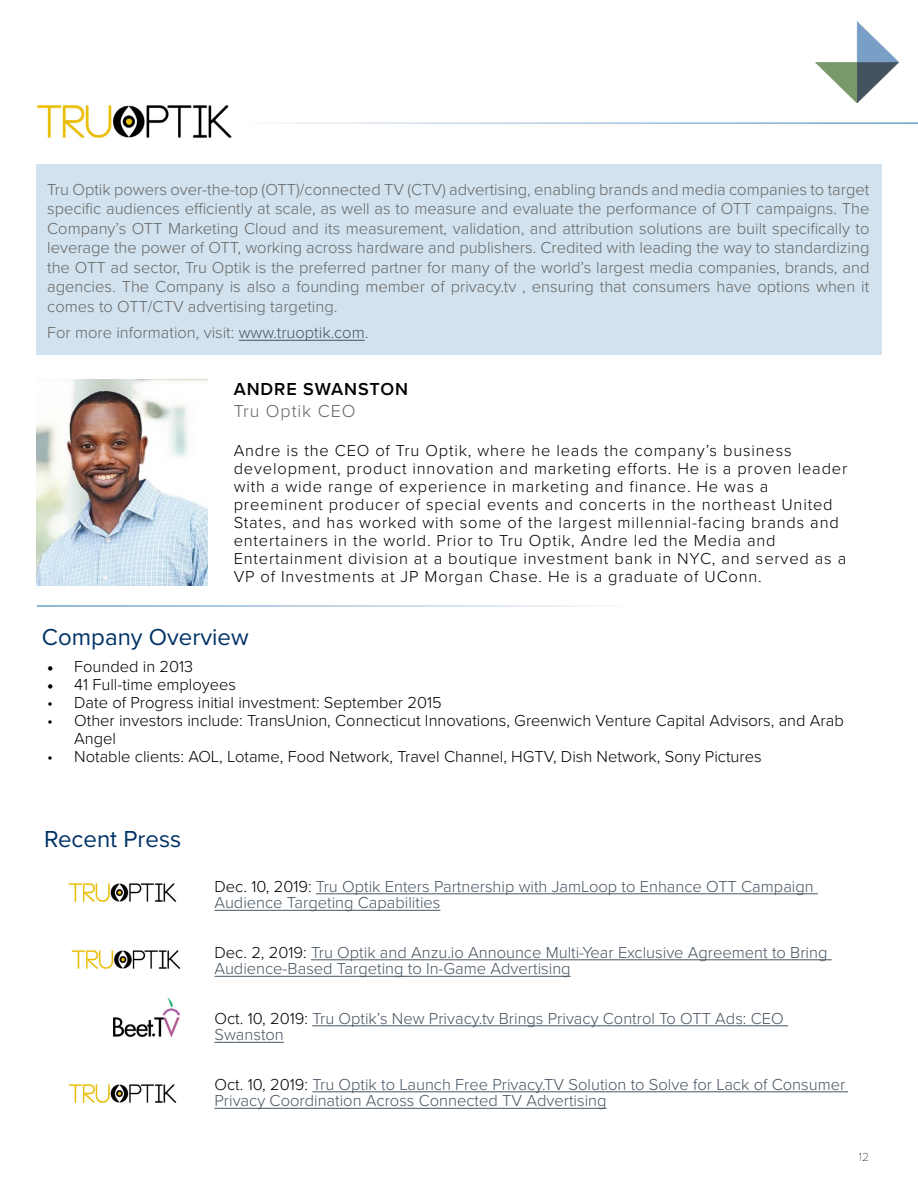
<style>
.page{position:relative;width:918px;height:1188px;background:#fff}
.page>*{position:absolute;margin:0;border:0;box-sizing:border-box;transform-origin:0 0}
.t1{font:24px "Proxima Nova";color:#036}
.t2{font:600 18px "Proxima Nova";letter-spacing:.05em;color:#000}
.t3{font:300 18px "Proxima Nova";letter-spacing:.05em;color:#636466}
.t4{font:300 16.5px/19.5px "Proxima Nova";color:#666;text-align:justify}
.t5{font:300 16.5px/18px "Proxima Nova";letter-spacing:.05em;color:#000}
.t6{font:300 16.5px/16.5px "Proxima Nova";color:#465461}
.t7{font:300 16.5px/18px "Proxima Nova";color:#000}
.t8{font:100 12px "Proxima Nova T";color:#000}
.s1{color:#465461}
.s2{font-family:"Minion Pro";font-weight:400}
.s3{color:#000}
</style>
<div class="page">
<img style="left:815px;top:22px;width:84px;height:81px">
<div style="left:37px;top:164px;width:845px;height:191px;background:#d2e2ee"></div>
<hr style="left:239px;top:340px;width:126px;height:1px;background:#465461">
<img style="left:37px;top:380px;width:171px;height:205px">
<img style="left:36px;top:105px;width:196px;height:33px">
<hr style="left:316px;top:894px;width:502px;height:1px;background:#465461">
<hr style="left:215px;top:910px;width:225px;height:1px;background:#465461">
<hr style="left:311px;top:960px;width:521px;height:1px;background:#465461">
<hr style="left:215px;top:976px;width:356px;height:1px;background:#465461">
<hr style="left:312px;top:1026px;width:476px;height:1px;background:#465461">
<hr style="left:215px;top:1042px;width:69px;height:1px;background:#465461">
<hr style="left:312px;top:1092px;width:536px;height:1px;background:#465461">
<hr style="left:215px;top:1108px;width:392px;height:1px;background:#465461">
<img style="left:68px;top:883px;width:109px;height:19px">
<img style="left:72px;top:950px;width:108px;height:19px">
<img style="left:114px;top:998px;width:66px;height:40px">
<img style="left:68px;top:1084px;width:109px;height:19px">
<p class="t4" style="left:47px;top:180px;width:824px">Tru Optik powers over-the-top (OTT)/connected TV (CTV) advertising, enabling brands and media companies to target specific audiences efficiently at scale, as well as to measure and evaluate the performance of OTT campaigns. The Company’s OTT Marketing Cloud and its measurement, validation, and attribution solutions are built specifically to leverage the power of OTT, working across hardware and publishers. Credited with leading the way to standardizing the OTT ad sector, Tru Optik is the preferred partner for many of the world’s largest media companies, brands, and agencies. The Company is also a founding member of privacy.tv , ensuring that consumers have options when it comes to OTT/CTV advertising targeting.</p>
<p class="t4" style="left:47px;top:323px;width:323px">For more information, visit: <span class="s1">www.truoptik.com</span>.</p>
<p class="t2" style="left:234px;top:378px;width:176px">ANDRE SWANSTON</p>
<p class="t3" style="left:234px;top:400px;width:123px">Tru Optik CEO</p>
<p class="t5" style="left:234px;top:442px;width:615px">Andre is the CEO of Tru Optik, where he leads the company’s business development, product innovation and marketing efforts. He is a proven leader with a wide range of experience in marketing and finance. He was a preeminent producer of special events and concerts in the northeast United States, and has worked with some of the largest millennial-facing brands and entertainers in the world. Prior to Tru Optik, Andre led the Media and Entertainment division at a boutique investment bank in NYC, and served as a VP of Investments at JP Morgan Chase. He is a graduate of UConn.</p>
<h1 class="t1" style="left:42px;top:623px;width:208px">Company Overview</h1>
<p class="t7" style="left:47px;top:658px;width:148px"><span class="s2">•</span> Founded in 2013</p>
<p class="t7" style="left:47px;top:676px;width:190px"><span class="s2">•</span> 41 Full-time employees</p>
<p class="t7" style="left:47px;top:694px;width:396px">• Date of Progress initial investment: September 2015</p>
<p class="t7" style="left:74px;top:712px;width:771px;text-indent:-27px">• Other investors include: TransUnion, Connecticut Innovations, Greenwich Venture Capital Advisors, and Arab<br>Angel</p>
<p class="t7" style="left:47px;top:748px;width:716px">• Notable clients: AOL, Lotame, Food Network, Travel Channel, HGTV, Dish Network, Sony Pictures</p>
<h1 class="t1" style="left:44px;top:824px;width:139px">Recent Press</h1>
<p class="t6" style="left:215px;top:878px;width:601px"><span class="s3">Dec. 10, 2019:</span> Tru Optik Enters Partnership with JamLoop to Enhance OTT Campaign<br>Audience Targeting Capabilities</p>
<p class="t6" style="left:215px;top:944px;width:614px"><span class="s3">Dec. 2, 2019:</span> Tru Optik and Anzu.io Announce Multi-Year Exclusive Agreement to Bring<br>Audience-Based Targeting to In-Game Advertising</p>
<p class="t6" style="left:215px;top:1010px;width:571px"><span class="s3">Oct. 10, 2019:</span> Tru Optik’s New Privacy.tv Brings Privacy Control To OTT Ads: CEO<br>Swanston</p>
<p class="t6" style="left:215px;top:1076px;width:632px"><span class="s3">Oct. 10, 2019:</span> Tru Optik to Launch Free Privacy.TV Solution to Solve for Lack of Consumer<br>Privacy Coordination Across Connected TV Advertising</p>
<p class="t8" style="left:859px;top:1150px;width:12px">12</p>
</div>
